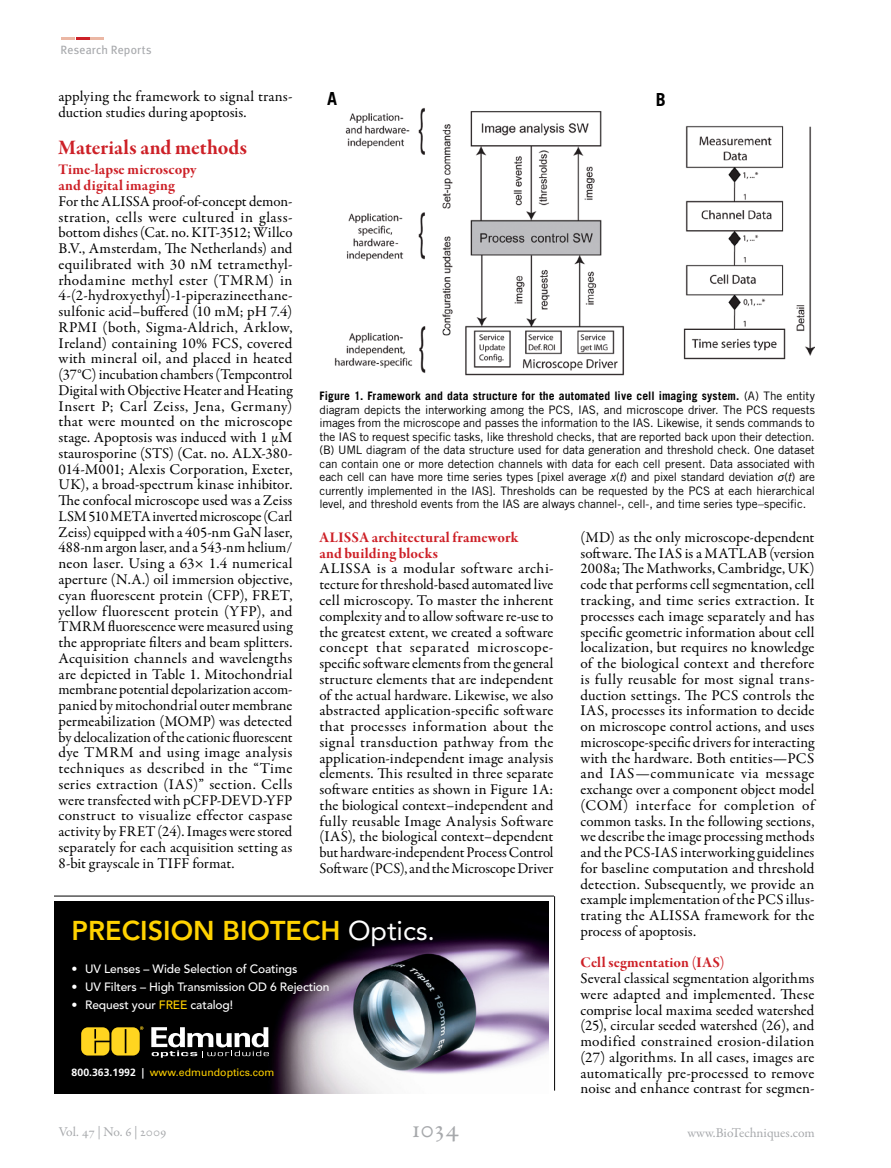
<style>
.page{position:relative;width:891px;height:1168px;background:#fff}
.page>*{position:absolute;margin:0;border:0;box-sizing:border-box;transform-origin:0 0}
.t1{font:800 27px "Avenir";color:#ffd200}
.t2{font:27px "Garamond Premr Pro";color:#a7a9ac}
.Redesign__headings{font:21px "Garamond Premr Pro Bd Subh";color:#cd2027}
.t3{font:700 18px "Trade Gothic LT Std";color:#000}
.Redesign__body_text{font:15px/15.8px "Garamond Premr Pro";letter-spacing:.005em;color:#000;text-align:justify}
.Redesign__sub_headi{font:15px/15.8px "Garamond Premr Pro Bd Subh";letter-spacing:.01em;color:#cd2027}
.Redesign__subhead_f{font:15px/15.8px "Garamond Premr Pro Bd Subh";letter-spacing:.01em;color:#cd2027}
.t4{font:13.5px "Garamond Premr Pro";color:#a7a9ac}
.t5{font:500 12px "Avenir";letter-spacing:-.01em;color:#fff}
.Redesign__Scientist{font:12px "Meta Plus";letter-spacing:.01em;color:#a7a9ac}
.Redesign__caption{font:11.7px/13.5px "Trade Gothic LT Std";letter-spacing:-.01em;color:#000;text-align:justify}
.t6{font:10.5px "Univers";color:#ffd200}
.s1{font-weight:700}
.s2{font-style:italic}
.s3{font-family:"Myriad Pro";font-style:italic}
.s4{font-weight:400;color:#fff}
.s5{color:#ffd200}
.s6{font-family:"Frutiger";font-weight:700;color:#fff}
</style>
<div class="page">
<svg style="left:61px;top:38px;width:43px;height:2px"></svg>
<img style="left:334px;top:108px;width:480px;height:268px">
<hr style="left:54px;top:896px;width:500px;height:1px;background:#000">
<hr style="left:554px;top:896px;width:1px;height:194px;background:#000">
<img style="left:54px;top:902px;width:495px;height:191px">
<svg style="left:81px;top:1026px;width:62px;height:29px;background:#c6a518"></svg>
<svg style="left:151px;top:1027px;width:118px;height:30px"></svg>
<p class="Redesign__Scientist" style="left:60px;top:43px;width:93px">Research Reports</p>
<p class="Redesign__body_text" style="left:58px;top:89px;width:236px">applying the framework to signal trans&shy;duction studies during apoptosis.</p>
<p class="Redesign__headings" style="left:58px;top:135px;width:190px">Materials and methods</p>
<p class="Redesign__subhead_f" style="left:58px;top:162px;width:140px">Time-lapse microscopy and digital imaging</p>
<p class="Redesign__body_text" style="left:58px;top:194px;width:236px">For the ALISSA proof-of-concept demon&shy;stration, cells were cultured in glass&shy;bottom dishes (Cat. no. KIT-3512; Willco B.V., Amsterdam, The Netherlands) and equilibrated with 30 nM tetramethyl&shy;rhodamine methyl ester (TMRM) in 4-(2-hydroxyethyl)-1-piperazineethane&shy;sulfonic acid–buffered (10 mM; pH 7.4)<br>RPMI (both, Sigma-Aldrich, Arklow, Ireland) containing 10% FCS, covered with mineral oil, and placed in heated (37°C) incubation chambers (Tempcontrol Digital with Objective Heater and Heating Insert P; Carl Zeiss, Jena, Germany) that were mounted on the microscope stage. Apoptosis was induced with 1 μM staurosporine (STS) (Cat. no. ALX-380- 014-M001; Alexis Corporation, Exeter, UK), a broad-spectrum kinase inhibitor.<br>The confocal microscope used was a Zeiss LSM 510 META inverted microscope (Carl Zeiss) equipped with a 405-nm GaN laser, 488-nm argon laser, and a 543-nm helium/ neon laser. Using a 63× 1.4 numerical aperture (N.A.) oil immersion objective, cyan fluorescent protein (CFP), FRET, yellow fluorescent protein (YFP), and TMRM fluorescence were measured using the appropriate filters and beam splitters.<br>Acquisition channels and wavelengths are depicted in Table 1. Mitochondrial membrane potential depolarization accom&shy;panied by mitochondrial outer membrane permeabilization (MOMP) was detected by delocalization of the cationic fluorescent dye TMRM and using image analysis techniques as described in the “Time series extraction (IAS)” section. Cells were transfected with pCFP-DEVD-YFP construct to visualize effector caspase activity by FRET (24). Images were stored separately for each acquisition setting as 8-bit grayscale in TIFF format.</p>
<p class="t3" style="left:327px;top:88px;width:12px">A</p>
<p class="t3" style="left:656px;top:89px;width:12px">B</p>
<p class="Redesign__caption" style="left:319px;top:389px;width:497px"><span class="s1">Figure 1. Framework and data structure for the automated live cell imaging system.</span> (A) The entity diagram depicts the interworking among the PCS, IAS, and microscope driver. The PCS requests images from the microscope and passes the information to the IAS. Likewise, it sends commands to the IAS to request specific tasks, like threshold checks, that are reported back upon their detection. (B) UML diagram of the data structure used for data generation and threshold check. One dataset can contain one or more detection channels with data for each cell present. Data associated with each cell can have more time series types [pixel average <span class="s2">x</span>(<span class="s2">t</span>) and pixel standard deviation <span class="s3">σ</span>(<span class="s2">t</span>) are currently implemented in the IAS]. Thresholds can be requested by the PCS at each hierarchical level, and threshold events from the IAS are always channel-, cell-, and time series type–specific.</p>
<p class="Redesign__body_text" style="left:580px;top:530px;width:236px">(MD) as the only microscope-dependent software. The IAS is a MATLAB (version 2008a; The Mathworks, Cambridge, UK) code that performs cell segmentation, cell tracking, and time series extraction. It processes each image separately and has specific geometric information about cell localization, but requires no knowledge of the biological context and therefore is fully reusable for most signal trans&shy;duction settings. The PCS controls the IAS, processes its information to decide on microscope control actions, and uses microscope-specific drivers for interacting with the hardware. Both entities—PCS and IAS—communicate via message exchange over a component object model (COM) interface for completion of common tasks. In the following sections, we describe the image processing methods and the PCS-IAS interworking guidelines for baseline computation and threshold detection. Subsequently, we provide an example implementation of the PCS illus&shy;trating the ALISSA framework for the process of apoptosis.</p>
<p class="Redesign__sub_headi" style="left:580px;top:955px;width:146px">Cell segmentation (IAS)</p>
<p class="Redesign__body_text" style="left:580px;top:971px;width:236px">Several classical segmentation algorithms were adapted and implemented. These comprise local maxima seeded watershed (25), circular seeded watershed (26), and modified constrained erosion-dilation (27) algorithms. In all cases, images are automatically pre-processed to remove noise and enhance contrast for segmen-</p>
<p class="Redesign__sub_headi" style="left:320px;top:530px;width:200px">ALISSA architectural framework and building blocks</p>
<p class="Redesign__body_text" style="left:320px;top:561px;width:236px">ALISSA is a modular software archi&shy;tecture for threshold-based automated live cell microscopy. To master the inherent complexity and to allow software re-use to the greatest extent, we created a software concept that separated microscope&shy;specific software elements from the general structure elements that are independent of the actual hardware. Likewise, we also abstracted application-specific software that processes information about the signal transduction pathway from the application-independent image analysis elements. This resulted in three separate software entities as shown in Figure 1A: the biological context–independent and fully reusable Image Analysis Software (IAS), the biological context–dependent but hardware-independentProcess Control Software (PCS), and the Microscope Driver</p>
<p class="t1" style="left:72px;top:914px;width:365px">PRECISION BIOTECH <span class="s4">Optics.</span></p>
<p class="t5" style="left:72px;top:961px;width:227px">• UV Lenses – Wide Selection of Coatings</p>
<p class="t5" style="left:72px;top:979px;width:259px">• UV Filters – High Transmission OD 6 Rejection</p>
<p class="t5" style="left:72px;top:997px;width:163px">• Request your <span class="s5">FREE</span> catalog!</p>
<p class="t6" style="left:72px;top:1066px;width:204px"><span class="s6">800.363.1992 |</span> www.edmundoptics.com</p>
<p class="t4" style="left:59px;top:1124px;width:109px">Vol. 47 | No. 6 | 2009</p>
<p class="t2" style="left:411px;top:1112px;width:50px">1034</p>
<p class="t4" style="left:687px;top:1124px;width:129px">www.BioTechniques.com</p>
</div>
